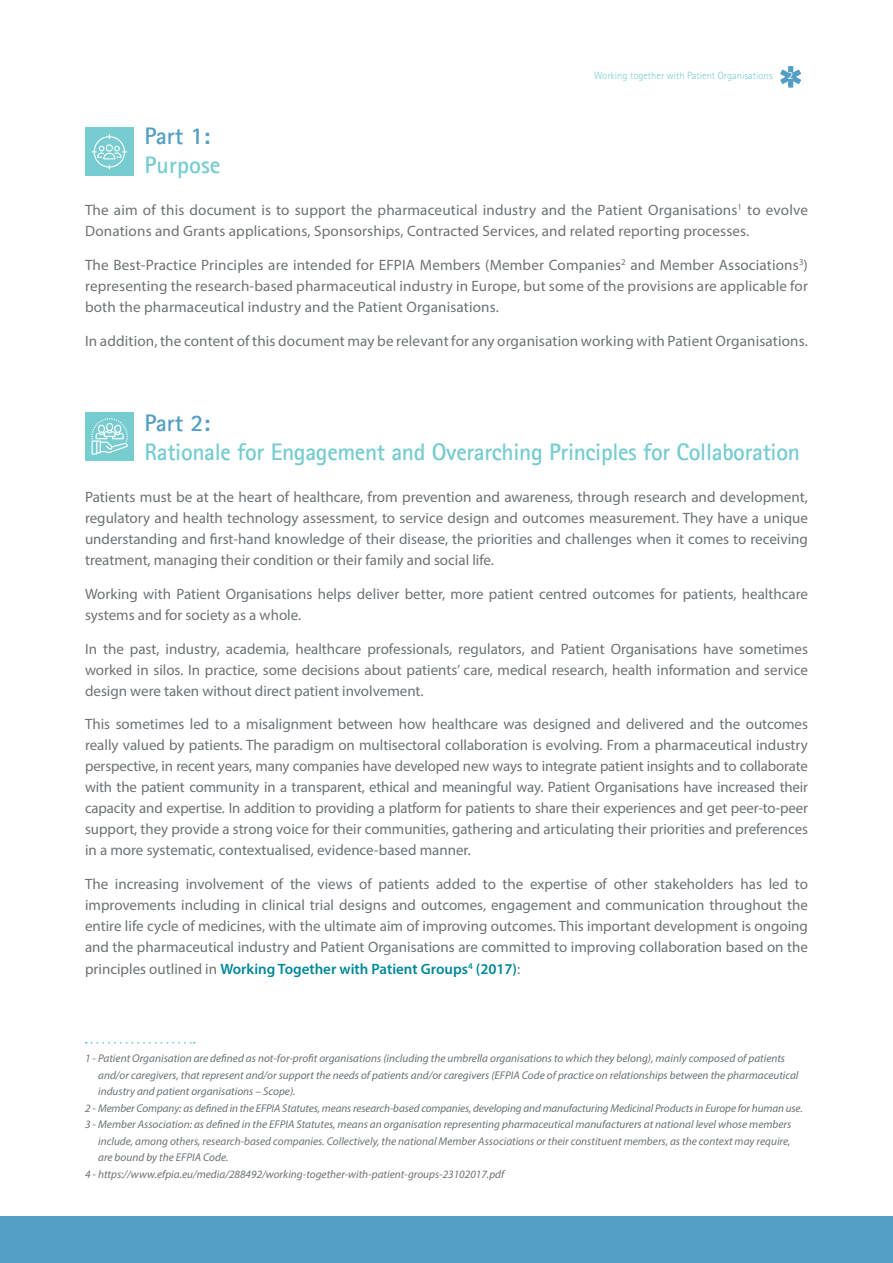
<style>
.page{position:relative;width:893px;height:1263px;background:#fff}
.page>*{position:absolute;margin:0;border:0;box-sizing:border-box;transform-origin:0 0}
.titre_chapitre{font:700 24px/28.8px "Agfa Rotis Sans Serif";letter-spacing:-.015em;color:#77ccd0}
.t1{font:15px/21px "Myriad Pro";color:#6d7275;text-align:justify}
.t2{font:italic 11.25px/16.5px "Myriad Pro";color:#6d7275}
.t3{font:300 10.5px "Rotis Sans Serif Std";color:#77ccd0}
.t4{font:10.5px "Myriad Pro";color:#fff}
.s1{color:#539ec4}
.s2{font-weight:600;color:#089}
</style>
<div class="page">
<svg style="left:780px;top:66px;width:21px;height:22px"></svg>
<div style="left:0;top:1216px;width:893px;height:47px;background:#539ec4"></div>
<svg style="left:86px;top:1042px;width:109px;height:2px"></svg>
<div style="left:85px;top:128px;width:49px;height:48px;background:#77ccd0"></div>
<div style="left:85px;top:412px;width:49px;height:49px;background:#77ccd0"></div>
<svg style="left:92px;top:134px;width:35px;height:35px"></svg>
<svg style="left:91px;top:418px;width:37px;height:36px"></svg>
<p class="t3" style="left:594px;top:70px;width:180px">Working together with Patient Organisations</p>
<p class="t4" style="left:788px;top:69px;width:7px">2</p>
<p class="titre_chapitre" style="left:145px;top:121px;width:77px"><span class="s1">Part 1:<br></span>Purpose</p>
<p class="t1" style="left:85px;top:199px;width:724px">The aim of this document is to support the pharmaceutical industry and the Patient Organisations<sup>1</sup> to evolve<br>Donations and Grants applications, Sponsorships, Contracted Services, and related reporting processes.</p>
<p class="t1" style="left:85px;top:254px;width:724px">The Best-Practice Principles are intended for EFPIA Members (Member Companies<sup>2</sup> and Member Associations<sup>3</sup>) representing the research-based pharmaceutical industry in Europe, but some of the provisions are applicable for both the pharmaceutical industry and the Patient Organisations.</p>
<p class="t1" style="left:85px;top:331px;width:724px">In addition, the content of this document may be relevant for any organisation working with Patient Organisations.</p>
<p class="titre_chapitre" style="left:145px;top:408px;width:657px"><span class="s1">Part 2:<br></span>Rationale for Engagement and Overarching Principles for Collaboration</p>
<p class="t1" style="left:85px;top:486px;width:724px">Patients must be at the heart of healthcare, from prevention and awareness, through research and development, regulatory and health technology assessment, to service design and outcomes measurement. They have a unique understanding and first-hand knowledge of their disease, the priorities and challenges when it comes to receiving treatment, managing their condition or their family and social life.</p>
<p class="t1" style="left:85px;top:583px;width:724px">Working with Patient Organisations helps deliver better, more patient centred outcomes for patients, healthcare systems and for society as a whole.</p>
<p class="t1" style="left:85px;top:638px;width:724px">In the past, industry, academia, healthcare professionals, regulators, and Patient Organisations have sometimes worked in silos. In practice, some decisions about patients’ care, medical research, health information and service design were taken without direct patient involvement.</p>
<p class="t1" style="left:85px;top:714px;width:724px">This sometimes led to a misalignment between how healthcare was designed and delivered and the outcomes really valued by patients. The paradigm on multisectoral collaboration is evolving. From a pharmaceutical industry perspective, in recent years, many companies have developed new ways to integrate patient insights and to collaborate with the patient community in a transparent, ethical and meaningful way. Patient Organisations have increased their capacity and expertise. In addition to providing a platform for patients to share their experiences and get peer-to-peer support, they provide a strong voice for their communities, gathering and articulating their priorities and preferences in a more systematic, contextualised, evidence-based manner.</p>
<p class="t1" style="left:85px;top:873px;width:724px">The increasing involvement of the views of patients added to the expertise of other stakeholders has led to improvements including in clinical trial designs and outcomes, engagement and communication throughout the entire life cycle of medicines, with the ultimate aim of improving outcomes. This important development is ongoing and the pharmaceutical industry and Patient Organisations are committed to improving collaboration based on the principles outlined in <span class="s2">Working Together with Patient Groups</span><sup>4</sup> <span class="s2">(2017)</span>:</p>
<p class="t2" style="left:98px;top:1050px;width:702px;text-indent:-13px">1 - Patient Organisation are defined as not-for-profit organisations (including the umbrella organisations to which they belong), mainly composed of patients and/or caregivers, that represent and/or support the needs of patients and/or caregivers (EFPIA Code of practice on relationships between the pharmaceutical industry and patient organisations – Scope).</p>
<p class="t2" style="left:85px;top:1100px;width:719px">2 - Member Company: as defined in the EFPIA Statutes, means research-based companies, developing and manufacturing Medicinal Products in Europe for human use.</p>
<p class="t2" style="left:98px;top:1116px;width:695px;text-align:justify;text-indent:-13px">3 - Member Association: as defined in the EFPIA Statutes, means an organisation representing pharmaceutical manufacturers at national level whose members include, among others, research-based companies. Collectively, the national Member Associations or their constituent members, as the context may require, are bound by the EFPIA Code.</p>
<p class="t2" style="left:85px;top:1166px;width:421px">4 - https://www.efpia.eu/media/288492/working-together-with-patient-groups-23102017.pdf</p>
</div>
